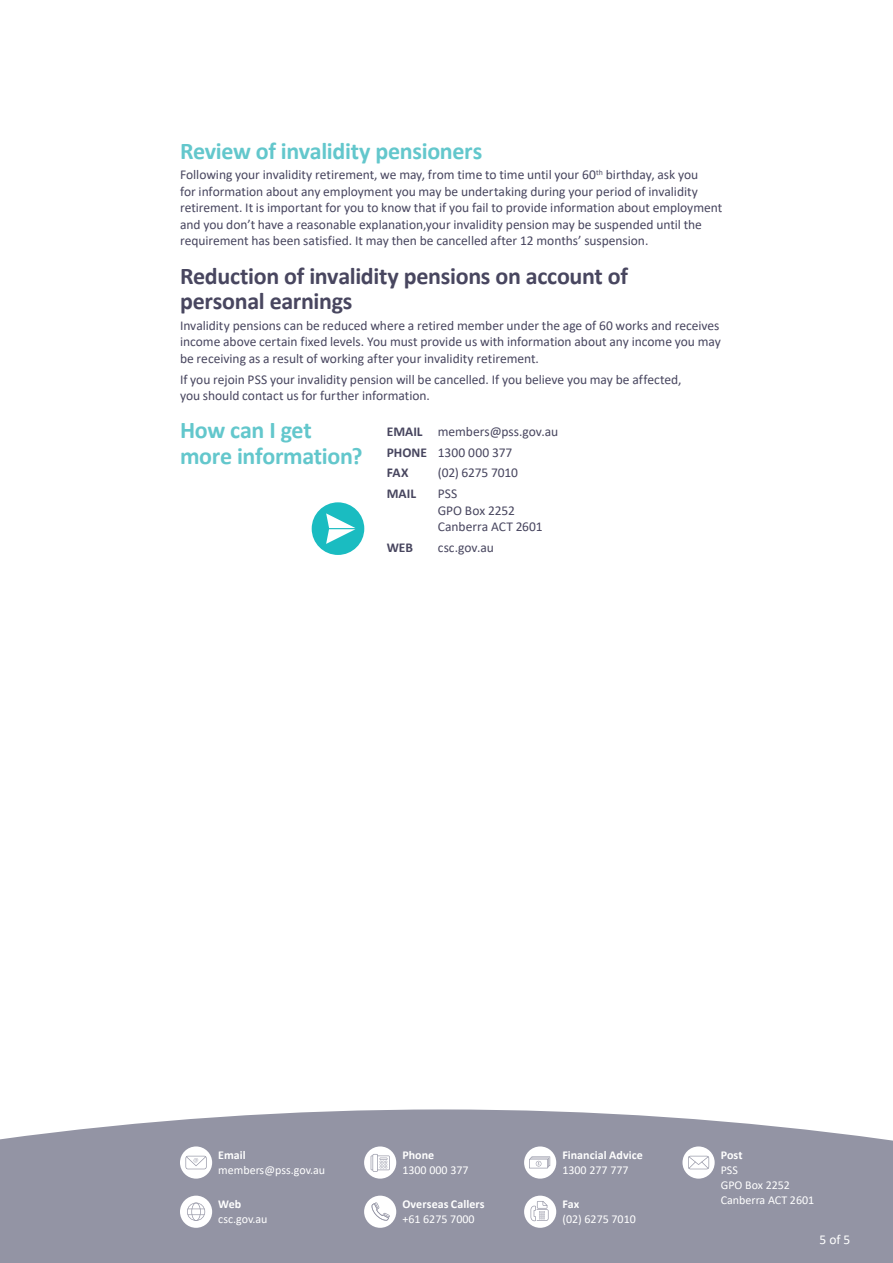
<style>
.page{position:relative;width:893px;height:1263px;background:#fff}
.page>*{position:absolute;margin:0;border:0;box-sizing:border-box;transform-origin:0 0}
.t1{font:700 24px/25.5px "Calibri";letter-spacing:-.015em;color:#48465f}
.t2{font:700 24px/25.5px "Calibri";letter-spacing:-.015em;color:#63c7cc}
.t3{font:13.5px/16.5px "Calibri";letter-spacing:-.005em;color:#48465f}
.t4{font:700 13.5px "Calibri";color:#48465f}
.t5{font:13.5px "Calibri";color:#fff}
.t6{font:12px/15px "Calibri";color:#fff}
.t7{font:700 12px "Calibri";letter-spacing:.005em;color:#fff}
.s1{font-weight:700}
</style>
<div class="page">
<svg style="left:0;top:1109px;width:893px;height:154px;background:#9a9baa"></svg>
<div style="left:180px;top:1146px;width:32px;height:32px;background:#fff;border-radius:50%"></div>
<svg style="left:185px;top:1156px;width:22px;height:13px"></svg>
<div style="left:364px;top:1146px;width:32px;height:32px;background:#fff;border-radius:50%"></div>
<svg style="left:371px;top:1154px;width:19px;height:18px"></svg>
<div style="left:524px;top:1146px;width:32px;height:32px;background:#fff;border-radius:50%"></div>
<svg style="left:529px;top:1156px;width:21px;height:12px"></svg>
<svg style="left:682px;top:1146px;width:33px;height:32px"></svg>
<svg style="left:688px;top:1156px;width:21px;height:13px"></svg>
<div style="left:180px;top:1195px;width:32px;height:33px;background:#fff;border-radius:50%"></div>
<svg style="left:187px;top:1202px;width:18px;height:19px"></svg>
<div style="left:364px;top:1195px;width:32px;height:33px;background:#fff;border-radius:50%"></div>
<svg style="left:372px;top:1202px;width:18px;height:18px"></svg>
<div style="left:524px;top:1195px;width:32px;height:33px;background:#fff;border-radius:50%"></div>
<svg style="left:531px;top:1201px;width:18px;height:20px"></svg>
<div style="left:312px;top:502px;width:52px;height:53px;background:#1abcc1;border-radius:50%"></div>
<svg style="left:326px;top:513px;width:29px;height:31px"></svg>
<h1 class="t2" style="left:180px;top:138px;width:304px">Review of invalidity pensioners</h1>
<p class="t3" style="left:180px;top:166px;width:544px">Following your invalidity retirement, we may, from time to time until your 60<sup>th</sup> birthday, ask you<br>for information about any employment you may be undertaking during your period of invalidity retirement. It is important for you to know that if you fail to provide information about employment and you don’t have a reasonable explanation,your invalidity pension may be suspended until the requirement has been satisfied. It may then be cancelled after 12 months’ suspension.</p>
<h1 class="t1" style="left:180px;top:263px;width:450px">Reduction of invalidity pensions on account of personal earnings</h1>
<p class="t3" style="left:180px;top:317px;width:542px;text-align:justify">Invalidity pensions can be reduced where a retired member under the age of 60 works and receives income above certain fixed levels. You must provide us with information about any income you may be receiving as a result of working after your invalidity retirement.</p>
<p class="t3" style="left:180px;top:371px;width:503px">If you rejoin PSS your invalidity pension will be cancelled. If you believe you may be affected, you should contact us for further information.</p>
<h1 class="t2" style="left:180px;top:417px;width:184px">How can I get more information?</h1>
<p class="t3" style="left:387px;top:421px;width:173px;line-height:20.7px"><span class="s1">EMAIL</span> members@pss.gov.au<br><span class="s1">PHONE</span> 1300 000 377<br><span class="s1">FAX</span></p>
<p class="t3" style="left:438px;top:464px;width:82px">(02) 6275 7010</p>
<p class="t4" style="left:387px;top:484px;width:31px">MAIL</p>
<p class="t3" style="left:438px;top:485px;width:106px">PSS<br>GPO Box 2252<br>Canberra ACT 2601</p>
<p class="t4" style="left:387px;top:538px;width:28px">WEB</p>
<p class="t3" style="left:438px;top:539px;width:58px">csc.gov.au</p>
<p class="t7" style="left:218px;top:1146px;width:29px">Email</p>
<p class="t6" style="left:218px;top:1162px;width:108px">members@pss.gov.au</p>
<p class="t7" style="left:218px;top:1195px;width:25px">Web</p>
<p class="t6" style="left:218px;top:1211px;width:51px">csc.gov.au</p>
<p class="t7" style="left:402px;top:1146px;width:33px">Phone</p>
<p class="t6" style="left:402px;top:1162px;width:68px">1300 000 377</p>
<p class="t7" style="left:402px;top:1195px;width:84px">Overseas Callers</p>
<p class="t6" style="left:402px;top:1211px;width:74px">+61 6275 7000</p>
<p class="t7" style="left:562px;top:1146px;width:82px">Financial Advice</p>
<p class="t6" style="left:562px;top:1162px;width:68px">1300 277 777</p>
<p class="t7" style="left:562px;top:1195px;width:18px">Fax</p>
<p class="t6" style="left:562px;top:1211px;width:75px">(02) 6275 7010</p>
<p class="t7" style="left:721px;top:1146px;width:23px">Post</p>
<p class="t6" style="left:721px;top:1162px;width:71px">PSS<br>GPO Box 2252</p>
<p class="t6" style="left:721px;top:1192px;width:95px">Canberra ACT 2601</p>
<p class="t5" style="left:819px;top:1230px;width:33px">5 of 5</p>
</div>
